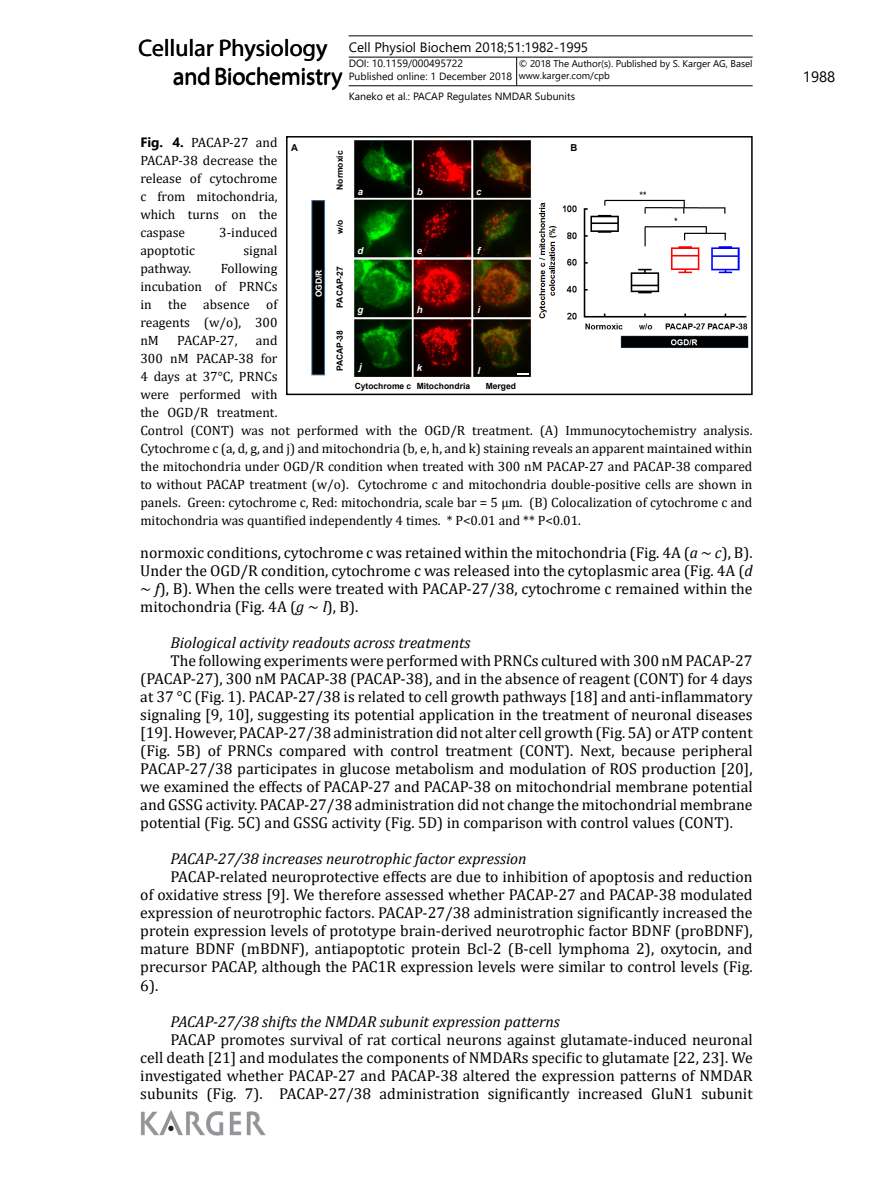
<style>
.page{position:relative;width:893px;height:1191px;background:#fff}
.page>*{position:absolute;margin:0;border:0;box-sizing:border-box;transform-origin:0 0}
.t1{font:24px "Myriad Pro";letter-spacing:-.005em;color:#000}
.t2{font:15.75px/18px "Cambria";color:#000;text-align:justify}
.t3{font:italic 15.75px "Cambria";color:#000}
.t4{font:15px "Segoe UI";color:#000}
.t5{font:13.5px/18px "Cambria";color:#000;text-align:justify}
.t6{font:13.5px "Segoe UI";color:#000}
.t7{font:10.5px/12.6px "Segoe UI";color:#000}
.t8{font:9.75px/12.8px "Segoe UI";letter-spacing:-.005em;color:#000}
.t9{font:italic 700 9.6px "Arial";color:#fff}
.t10{font:700 9.6px "Arial";color:#000}
.t11{font:700 8.55px "Arial";color:#000}
.t12{font:700 8.55px "Arial";color:#fff}
.s1{font-family:"Segoe UI";font-weight:700}
.s2{font-style:italic}
</style>
<div class="page">
<hr style="left:349px;top:36px;width:404px;height:1px;background:#000">
<hr style="left:349px;top:57px;width:404px;height:1px;background:#000">
<hr style="left:349px;top:85px;width:404px;height:1px;background:#000">
<svg style="left:516px;top:57px;width:1px;height:28px"></svg>
<img style="left:140px;top:1110px;width:126px;height:25px">
<img style="left:354px;top:140px;width:177px;height:237px">
<svg style="left:518px;top:373px;width:11px;height:2px"></svg>
<div style="left:312px;top:201px;width:13px;height:174px;background:#000"></div>
<div style="left:312px;top:200px;width:13px;height:175px;border:1px solid #41719c"></div>
<img style="left:538px;top:191px;width:211px;height:157px">
<div style="left:286px;top:136px;width:467px;height:259px;border:2px solid #000"></div>
<h1 class="t1" style="left:139px;top:33px;width:191px">Cellular Physiology</h1>
<p class="t6" style="left:349px;top:34px;width:241px">Cell Physiol Biochem 2018;51:1982-1995</p>
<p class="t7" style="left:349px;top:56px;width:165px">DOI: 10.1159/000495722<br>Published online: 1 December 2018</p>
<p class="t4" style="left:803px;top:62px;width:34px">1988</p>
<p class="t8" style="left:519px;top:56px;width:235px">© 2018 The Author(s). Published by S. Karger AG, Basel www.karger.com/cpb</p>
<p class="t7" style="left:349px;top:89px;width:228px">Kaneko et al.: PACAP Regulates NMDAR Subunits</p>
<h1 class="t1" style="left:173px;top:62px;width:171px">and Biochemistry</h1>
<p class="t5" style="left:140px;top:133px;width:139px"><span class="s1">Fig. 4.</span> PACAP-27 and PACAP-38 decrease the release of cytochrome c from mitochondria, which turns on the caspase</p>
<p class="t10" style="left:291px;top:141px;width:8px">A</p>
<p class="t10" style="left:571px;top:141px;width:8px">B</p>
<p class="t11" style="left:334px;top:190px;width:41px;rotate:-90deg">Normoxic</p>
<p class="t11" style="left:334px;top:234px;width:16px;rotate:-90deg">w/o</p>
<p class="t11" style="left:334px;top:308px;width:43px;rotate:-90deg">PACAP-27</p>
<p class="t11" style="left:334px;top:371px;width:43px;rotate:-90deg">PACAP-38</p>
<p class="t9" style="left:358px;top:185px;width:7px">a</p>
<p class="t9" style="left:417px;top:185px;width:7px">b</p>
<p class="t9" style="left:476px;top:185px;width:7px">c</p>
<p class="t5" style="left:219px;top:223px;width:60px">3-induced</p>
<p class="t5" style="left:140px;top:241px;width:56px">apoptotic</p>
<p class="t5" style="left:243px;top:241px;width:36px">signal</p>
<p class="t5" style="left:140px;top:259px;width:52px">pathway.</p>
<p class="t9" style="left:358px;top:245px;width:7px">d</p>
<p class="t9" style="left:417px;top:245px;width:7px">e</p>
<p class="t9" style="left:477px;top:245px;width:5px">f</p>
<p class="t5" style="left:140px;top:259px;width:139px;text-indent:80px">Following incubation of PRNCs in the absence of reagents (w/o), 300 nM</p>
<p class="t12" style="left:313px;top:297px;width:29px;rotate:-90deg">OGD/R</p>
<p class="t9" style="left:358px;top:303px;width:7px">g</p>
<p class="t9" style="left:417px;top:303px;width:7px">h</p>
<p class="t9" style="left:477px;top:303px;width:4px">i</p>
<p class="t5" style="left:140px;top:331px;width:614px;text-align:left;text-indent:116px">and<br>300 nM PACAP-38 for<br>4 days at 37°C, PRNCs<br>were performed with<br>the OGD/R treatment.<br>Control (CONT) was not performed with the OGD/R treatment. (A) Immunocytochemistry analysis.<br>Cytochrome c (a, d, g, and j) and mitochondria (b, e, h, and k) staining reveals an apparent maintained within the mitochondria under OGD/R condition when treated with 300 nM PACAP-27 and PACAP-38 compared to without PACAP treatment (w/o). Cytochrome c and mitochondria double-positive cells are shown in panels. Green: cytochrome c, Red: mitochondria, scale bar = 5 µm. (B) Colocalization of cytochrome c and mitochondria was quantified independently 4 times. * P&lt;0.01 and ** P&lt;0.01.</p>
<p class="t5" style="left:177px;top:331px;width:62px">PACAP-27,</p>
<p class="t9" style="left:359px;top:360px;width:4px">j</p>
<p class="t9" style="left:417px;top:361px;width:7px">k</p>
<p class="t9" style="left:477px;top:364px;width:4px">l</p>
<p class="t11" style="left:355px;top:380px;width:117px">Cytochrome c Mitochondria</p>
<p class="t11" style="left:486px;top:380px;width:32px">Merged</p>
<p class="t2" style="left:140px;top:544px;width:614px">normoxic conditions, cytochrome c was retained within the mitochondria (Fig. 4A (<span class="s2">a</span> ~ <span class="s2">c</span>), B).<br>Under the OGD/R condition, cytochrome c was released into the cytoplasmic area (Fig. 4A (<span class="s2">d </span>~ <span class="s2">f</span>), B). When the cells were treated with PACAP-27/38, cytochrome c remained within the mitochondria (Fig. 4A (<span class="s2">g</span> ~ <span class="s2">l</span>), B).</p>
<p class="t3" style="left:171px;top:632px;width:302px">Biological activity readouts across treatments</p>
<p class="t2" style="left:140px;top:652px;width:614px;text-indent:30px">The following experiments were performed with PRNCs cultured with 300 nM PACAP-27 (PACAP-27), 300 nM PACAP-38 (PACAP-38), and in the absence of reagent (CONT) for 4 days at 37 °C (Fig. 1). PACAP-27/38 is related to cell growth pathways [18] and anti-inflammatory signaling [9, 10], suggesting its potential application in the treatment of neuronal diseases [19]. However, PACAP-27/38 administration did not alter cell growth (Fig. 5A) or ATP content (Fig. 5B) of PRNCs compared with control treatment (CONT). Next, because peripheral PACAP-27/38 participates in glucose metabolism and modulation of ROS production [20], we examined the effects of PACAP-27 and PACAP-38 on mitochondrial membrane potential and GSSG activity. PACAP-27/38 administration did not change the mitochondrial membrane potential (Fig. 5C) and GSSG activity (Fig. 5D) in comparison with control values (CONT).</p>
<p class="t3" style="left:171px;top:848px;width:358px">PACAP-27/38 increases neurotrophic factor expression</p>
<p class="t2" style="left:140px;top:868px;width:614px;text-indent:30px">PACAP-related neuroprotective effects are due to inhibition of apoptosis and reduction of oxidative stress [9]. We therefore assessed whether PACAP-27 and PACAP-38 modulated expression of neurotrophic factors. PACAP-27/38 administration significantly increased the protein expression levels of prototype brain-derived neurotrophic factor BDNF (proBDNF), mature BDNF (mBDNF), antiapoptotic protein Bcl-2 (B-cell lymphoma 2), oxytocin, and precursor PACAP, although the PAC1R expression levels were similar to control levels (Fig.<br>6).</p>
<p class="t3" style="left:171px;top:1010px;width:391px">PACAP-27/38 shifts the NMDAR subunit expression patterns</p>
<p class="t2" style="left:140px;top:1030px;width:614px;text-indent:30px">PACAP promotes survival of rat cortical neurons against glutamate-induced neuronal cell death [21] and modulates the components of NMDARs specific to glutamate [22, 23]. We investigated whether PACAP-27 and PACAP-38 altered the expression patterns of NMDAR subunits (Fig. 7). PACAP-27/38 administration significantly increased GluN1 subunit</p>
</div>
